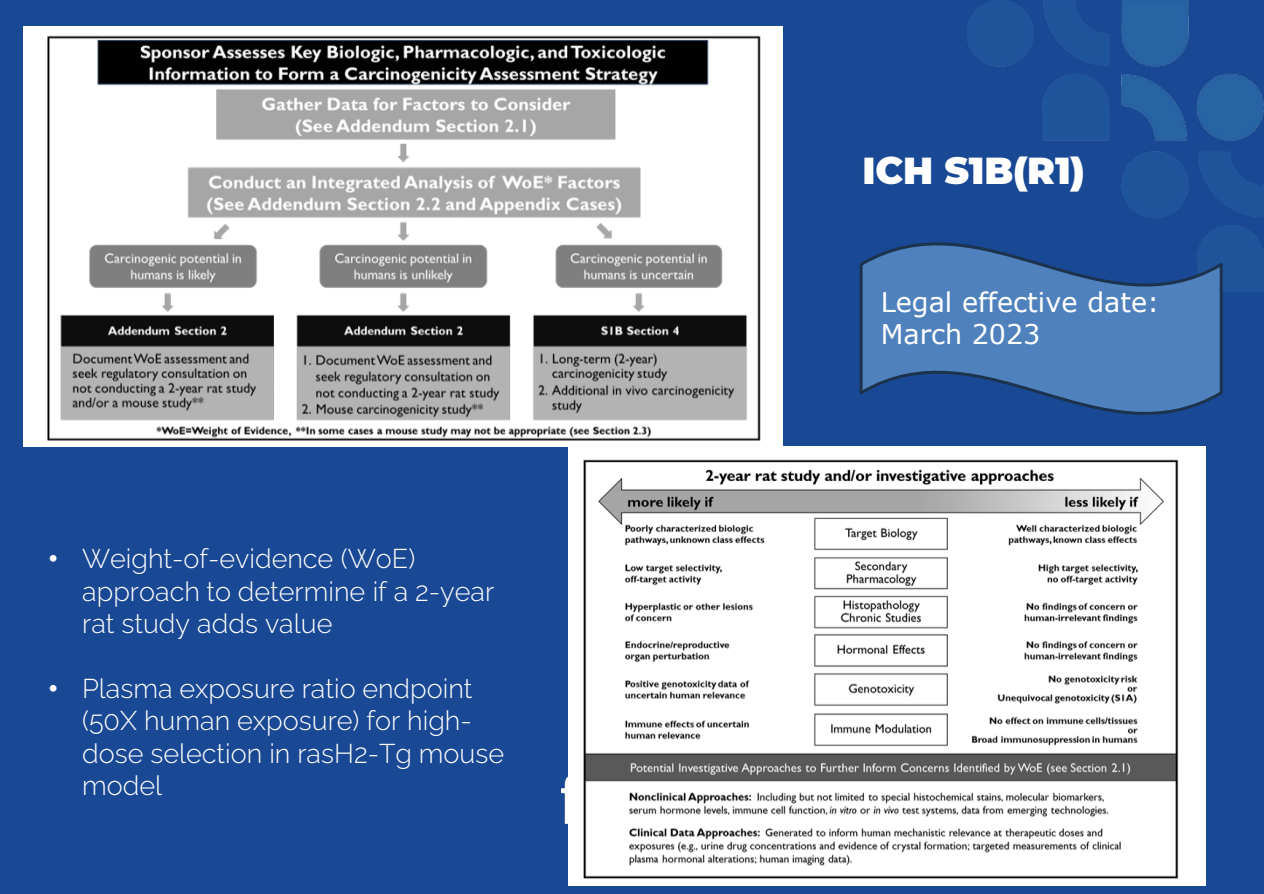
<style>
.page{position:relative;width:1264px;height:894px;background:#fff}
.page>*{position:absolute;margin:0;border:0;box-sizing:border-box;transform-origin:0 0}
.t1{font:900 37.5px "Montserrat";letter-spacing:-.005em;color:#fff}
.t2{font:300 27px/32.4px "Raleway";color:#fff}
.t3{font:27px/31.8px "Verdana";color:#fff}
.s1{font-family:"Arial";font-weight:400}
</style>
<div class="page">
<div style="left:0;top:0;width:1263px;height:893px;background:#194894"></div>
<img style="left:967px;top:0;width:296px;height:291px">
<img style="left:560px;top:776px;width:8px;height:48px">
<svg style="left:856px;top:193px;width:367px;height:271px"></svg>
<img style="left:24px;top:26px;width:758px;height:421px">
<img style="left:568px;top:447px;width:636px;height:438px">
<p class="t2" style="left:82px;top:539px;width:413px;text-indent:-34px"><span class="s1">•</span> Weight-of-evidence (WoE) approach to determine if a 2-year rat study adds value</p>
<p class="t2" style="left:82px;top:669px;width:423px;text-indent:-34px"><span class="s1">•</span> Plasma exposure ratio endpoint (50X human exposure) for high&shy;dose selection in rasH2-Tg mouse model</p>
<h2 class="t1" style="left:862px;top:143px;width:224px">ICH S1B(R1)</h2>
<p class="t3" style="left:880px;top:286px;width:280px">Legal effective date:<br>March 2023</p>
</div>
